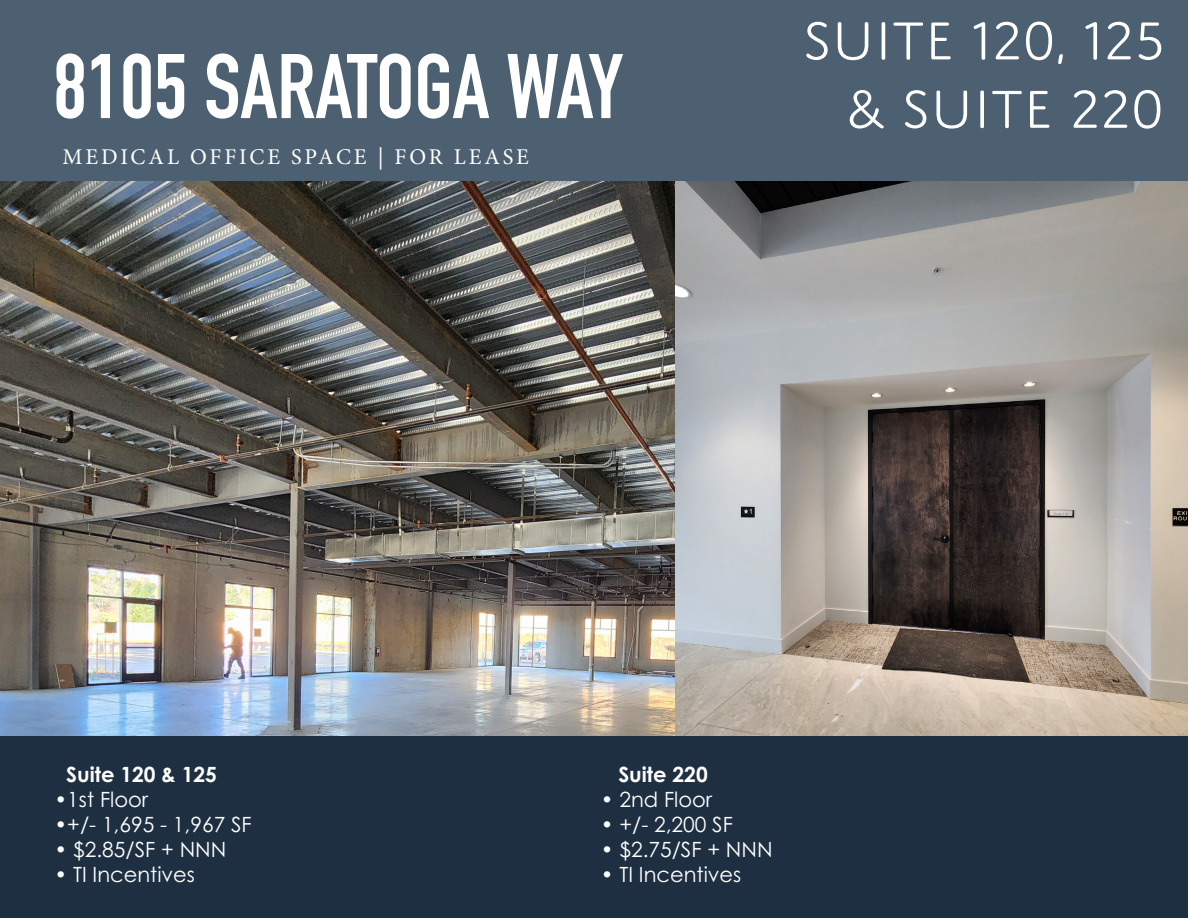
<style>
.page{position:relative;width:1188px;height:918px;background:#fff}
.page>*{position:absolute;margin:0;border:0;box-sizing:border-box;transform-origin:0 0}
.t1{font:700 90px "DIN Condensed";color:#fff}
.t2{font:300 57px "Domus Titling";color:#fff}
.t3{font:22.5px "Minion Pro";letter-spacing:.13em;color:#fff}
.t4{font:21px "Century Gothic Pro";color:#fff}
.t5{font:700 21px "Century Gothic Pro";color:#fff}
</style>
<div class="page">
<div style="left:0;top:1px;width:1188px;height:181px;background:#4c6072"></div>
<img style="left:675px;top:182px;width:513px;height:554px">
<img style="left:0;top:182px;width:675px;height:554px">
<div style="left:0;top:736px;width:1188px;height:181px;background:#1d2f41"></div>
<p class="t1" style="left:53px;top:26px;width:571px">8105 SARATOGA WAY</p>
<p class="t3" style="left:62px;top:142px;width:468px">MEDICAL OFFICE SPACE | FOR LEASE</p>
<p class="t2" style="left:803px;top:9px;width:363px">SUITE 120, 125</p>
<p class="t2" style="left:847px;top:78px;width:319px">&amp; Suite 220</p>
<p class="t5" style="left:66px;top:761px;width:152px">Suite 120 &amp; 125</p>
<p class="t4" style="left:55px;top:786px;width:95px">•1st Floor</p>
<p class="t4" style="left:55px;top:812px;width:199px">•+/- 1,695 - 1,967 SF</p>
<p class="t4" style="left:55px;top:837px;width:173px">• $2.85/SF + NNN</p>
<p class="t4" style="left:55px;top:862px;width:142px">• TI Incentives</p>
<p class="t5" style="left:618px;top:761px;width:91px">Suite 220</p>
<p class="t4" style="left:601px;top:786px;width:113px">• 2nd Floor</p>
<p class="t4" style="left:601px;top:812px;width:134px">• +/- 2,200 SF</p>
<p class="t4" style="left:601px;top:837px;width:173px">• $2.75/SF + NNN</p>
<p class="t4" style="left:601px;top:862px;width:142px">• TI Incentives</p>
</div>
